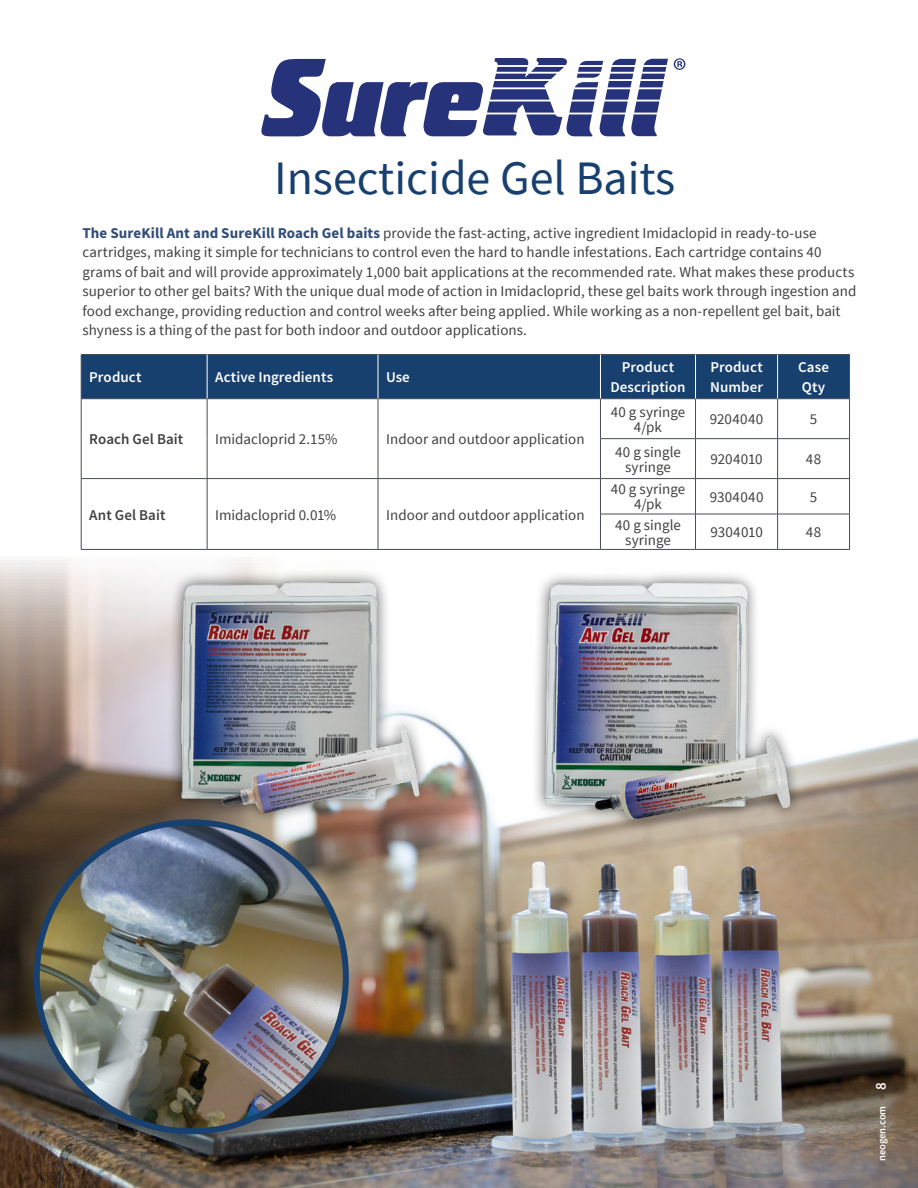
<style>
.page{position:relative;width:918px;height:1188px;background:#fff}
.page>*{position:absolute;margin:0;border:0;box-sizing:border-box;transform-origin:0 0}
.t1{font:48px "Source Sans Pro";color:#18406f}
.t2{font:15px/19.5px "Source Sans Pro";color:#414042;text-align:center}
.t3{font:600 15px/19.5px "Source Sans Pro";letter-spacing:.005em;color:#fff}
.t4{font:600 15px "Source Sans Pro";letter-spacing:.005em;color:#414042}
.t5{font:15px "Source Sans Pro";letter-spacing:.02em;color:#414042}
.t6{font:600 10.5px "Source Sans Pro";color:#fff}
.s1{font-weight:700;color:#304c78}
.s2{font-size:15px}
</style>
<div class="page">
<img style="left:0;top:560px;width:918px;height:628px">
<img style="left:37px;top:822px;width:309px;height:309px;border-radius:155px">
<img style="left:154px;top:568px;width:279px;height:264px">
<img style="left:494px;top:565px;width:323px;height:264px">
<svg style="left:261px;top:58px;width:407px;height:78px"></svg>
<svg style="left:674px;top:58px;width:11px;height:12px"></svg>
<div style="left:82px;top:355px;width:767px;height:43px;background:#18406f"></div>
<hr style="left:81px;top:354px;width:126px;height:1px;background:#474c55">
<hr style="left:81px;top:355px;width:1px;height:44px;background:#474c55">
<hr style="left:207px;top:354px;width:171px;height:1px;background:#474c55">
<hr style="left:378px;top:354px;width:222px;height:1px;background:#474c55">
<hr style="left:600px;top:354px;width:96px;height:1px;background:#474c55">
<hr style="left:696px;top:354px;width:82px;height:1px;background:#474c55">
<hr style="left:778px;top:354px;width:72px;height:1px;background:#474c55">
<hr style="left:849px;top:355px;width:1px;height:44px;background:#474c55">
<hr style="left:81px;top:398px;width:126px;height:1px;background:#474c55">
<hr style="left:81px;top:399px;width:1px;height:40px;background:#474c55">
<hr style="left:207px;top:398px;width:171px;height:1px;background:#474c55">
<hr style="left:207px;top:399px;width:1px;height:40px;background:#474c55">
<hr style="left:378px;top:398px;width:222px;height:1px;background:#474c55">
<hr style="left:378px;top:399px;width:1px;height:40px;background:#474c55">
<hr style="left:600px;top:398px;width:96px;height:1px;background:#474c55">
<hr style="left:600px;top:399px;width:1px;height:39px;background:#474c55">
<hr style="left:696px;top:398px;width:82px;height:1px;background:#474c55">
<hr style="left:695px;top:399px;width:1px;height:39px;background:#474c55">
<hr style="left:778px;top:398px;width:72px;height:1px;background:#474c55">
<hr style="left:777px;top:399px;width:1px;height:39px;background:#474c55">
<hr style="left:849px;top:399px;width:1px;height:39px;background:#474c55">
<hr style="left:81px;top:439px;width:1px;height:39px;background:#474c55">
<hr style="left:207px;top:439px;width:1px;height:39px;background:#474c55">
<hr style="left:378px;top:439px;width:1px;height:39px;background:#474c55">
<hr style="left:600px;top:438px;width:96px;height:1px;background:#474c55">
<hr style="left:600px;top:439px;width:1px;height:39px;background:#474c55">
<hr style="left:696px;top:438px;width:82px;height:1px;background:#474c55">
<hr style="left:695px;top:439px;width:1px;height:39px;background:#474c55">
<hr style="left:778px;top:438px;width:72px;height:1px;background:#474c55">
<hr style="left:777px;top:439px;width:1px;height:39px;background:#474c55">
<hr style="left:849px;top:439px;width:1px;height:39px;background:#474c55">
<hr style="left:81px;top:478px;width:126px;height:1px;background:#474c55">
<hr style="left:81px;top:479px;width:1px;height:35px;background:#474c55">
<hr style="left:207px;top:478px;width:171px;height:1px;background:#474c55">
<hr style="left:207px;top:479px;width:1px;height:35px;background:#474c55">
<hr style="left:378px;top:478px;width:222px;height:1px;background:#474c55">
<hr style="left:378px;top:479px;width:1px;height:35px;background:#474c55">
<hr style="left:600px;top:478px;width:96px;height:1px;background:#474c55">
<hr style="left:600px;top:479px;width:1px;height:35px;background:#474c55">
<hr style="left:696px;top:478px;width:82px;height:1px;background:#474c55">
<hr style="left:695px;top:479px;width:1px;height:35px;background:#474c55">
<hr style="left:778px;top:478px;width:72px;height:1px;background:#474c55">
<hr style="left:777px;top:479px;width:1px;height:35px;background:#474c55">
<hr style="left:849px;top:479px;width:1px;height:35px;background:#474c55">
<hr style="left:81px;top:514px;width:1px;height:35px;background:#474c55">
<hr style="left:207px;top:514px;width:1px;height:35px;background:#474c55">
<hr style="left:378px;top:514px;width:1px;height:35px;background:#474c55">
<hr style="left:600px;top:514px;width:96px;height:1px;background:#474c55">
<hr style="left:600px;top:514px;width:1px;height:35px;background:#474c55">
<hr style="left:696px;top:514px;width:82px;height:1px;background:#474c55">
<hr style="left:695px;top:514px;width:1px;height:35px;background:#474c55">
<hr style="left:778px;top:514px;width:72px;height:1px;background:#474c55">
<hr style="left:777px;top:514px;width:1px;height:35px;background:#474c55">
<hr style="left:849px;top:514px;width:1px;height:35px;background:#474c55">
<hr style="left:81px;top:549px;width:126px;height:1px;background:#474c55">
<hr style="left:207px;top:549px;width:171px;height:1px;background:#474c55">
<hr style="left:378px;top:549px;width:222px;height:1px;background:#474c55">
<hr style="left:600px;top:549px;width:96px;height:1px;background:#474c55">
<hr style="left:696px;top:549px;width:82px;height:1px;background:#474c55">
<hr style="left:778px;top:549px;width:72px;height:1px;background:#474c55">
<hr style="left:207px;top:355px;width:1px;height:44px;background:#fff">
<hr style="left:378px;top:355px;width:1px;height:44px;background:#fff">
<hr style="left:600px;top:355px;width:1px;height:44px;background:#fff">
<hr style="left:695px;top:355px;width:1px;height:44px;background:#fff">
<hr style="left:777px;top:355px;width:1px;height:44px;background:#fff">
<h1 class="t1" style="left:274px;top:148px;width:403px">Insecticide Gel Baits</h1>
<p class="t2" style="left:82px;top:223px;width:775px;text-align:left"><span class="s1">The SureKill Ant and SureKill Roach Gel baits</span> provide the fast-acting, active ingredient Imidaclopid in ready-to-use cartridges, making it simple for technicians to control even the hard to handle infestations. Each cartridge contains 40 grams of bait and will provide approximately 1,000 bait applications at the recommended rate. What makes these products superior to other gel baits? With the unique dual mode of action in Imidacloprid, these gel baits work through ingestion and food exchange, providing reduction and control weeks after being applied. While working as a non-repellent gel bait, bait shyness is a thing of the past for both indoor and outdoor applications.</p>
<p class="t3" style="left:89px;top:367px;width:54px">Product</p>
<p class="t3" style="left:215px;top:367px;width:120px">Active Ingredients</p>
<p class="t3" style="left:386px;top:367px;width:25px">Use</p>
<p class="t3" style="left:610px;top:358px;width:77px;text-align:center">Product<br>Description</p>
<p class="t3" style="left:710px;top:358px;width:54px">Product<br>Number</p>
<p class="t3" style="left:798px;top:358px;width:32px">Case<br>Qty</p>
<p class="t4" style="left:89px;top:429px;width:95px">Roach Gel Bait</p>
<p class="t2" style="left:215px;top:429px;width:124px">Imidacloprid 2.15%</p>
<p class="t2" style="left:386px;top:429px;width:200px">Indoor and outdoor application</p>
<p class="t2" style="left:611px;top:404px;width:76px;line-height:15px">40 g syringe<br>4/pk</p>
<p class="t5" style="left:710px;top:410px;width:55px">9204040</p>
<p class="t2" style="left:810px;top:409px;width:9px">5</p>
<p class="t2" style="left:615px;top:444px;width:67px;line-height:15px">40 g single syringe</p>
<p class="t2" style="left:710px;top:449px;width:54px">9204010</p>
<p class="t2" style="left:806px;top:449px;width:17px">48</p>
<p class="t4" style="left:89px;top:505px;width:78px">Ant Gel Bait</p>
<p class="t2" style="left:215px;top:505px;width:122px">Imidacloprid 0.01%</p>
<p class="t2" style="left:386px;top:505px;width:200px">Indoor and outdoor application</p>
<p class="t2" style="left:611px;top:482px;width:76px;line-height:15px">40 g syringe<br>4/pk</p>
<p class="t5" style="left:710px;top:487px;width:55px">9304040</p>
<p class="t2" style="left:810px;top:487px;width:9px">5</p>
<p class="t2" style="left:615px;top:517px;width:67px;line-height:15px">40 g single syringe</p>
<p class="t2" style="left:710px;top:523px;width:54px">9304010</p>
<p class="t2" style="left:806px;top:523px;width:17px">48</p>
<p class="t6" style="left:875px;top:1161px;width:80px;rotate:-90deg">neogen.com <span class="s2">8</span></p>
</div>
